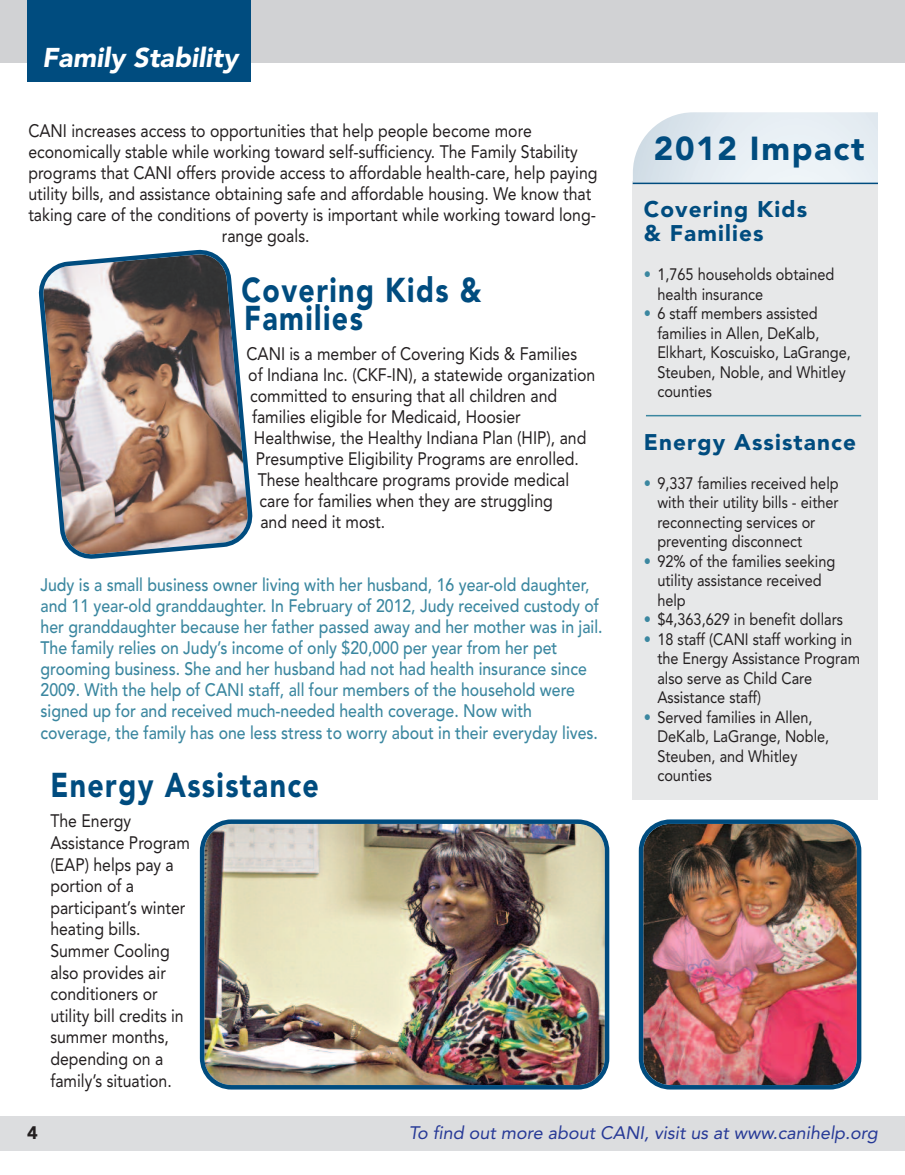
<style>
.page{position:relative;width:905px;height:1175px;background:#fff}
.page>*{position:absolute;margin:0;border:0;box-sizing:border-box;transform-origin:0 0}
.t1{font:900 34.2px/28.5px "Avenir";letter-spacing:.05em;color:#004c7f;scale:.83 1}
.t2{font:900 33px "Avenir";letter-spacing:.05em;color:#004c7f}
.t3{font:italic 900 27px "Avenir";color:#fff}
.t4{font:900 22.5px/24px "Avenir";letter-spacing:.05em;color:#004c7f}
.t5{font:18px/21.6px "Avenir";color:#231f20;scale:.88 1}
.t6{font:500 18px/21px "Avenir";color:#3b87a0;scale:.88 1}
.t7{font:italic 18px "Avenir";color:#263996}
.t8{font:900 18px "Avenir";color:#231f20}
.t9{font:16.5px/19.5px "Avenir";color:#231f20;scale:.88 1}
.s1{color:#3b87a0}
</style>
<div class="page">
<div style="left:0;top:1115px;width:904px;height:35px;background:#dcdddf"></div>
<div style="left:0;top:0;width:904px;height:63px;background:#d1d2d4"></div>
<div style="left:27px;top:0;width:223px;height:81px;background:#004c7f"></div>
<div style="left:632px;top:182px;width:246px;height:618px;background:#e7e8e9"></div>
<hr style="left:632px;top:183px;width:246px;height:1px;background:#004c7f">
<hr style="left:646px;top:415px;width:215px;height:1px;background:#3b87a0">
<img style="left:200px;top:819px;width:409px;height:270px">
<img style="left:638px;top:819px;width:223px;height:270px">
<img style="left:38px;top:249px;width:215px;height:310px">
<h3 class="t3" style="left:42px;top:47px;width:197px">Family Stability</h3>
<p class="t5" style="left:28px;top:121px;width:573px">CANI increases access to opportunities that help people become more</p>
<p class="t5" style="left:28px;top:142px;width:625px">economically stable while working toward self-sufficiency. The Family Stability</p>
<p class="t5" style="left:28px;top:163px;width:648px">programs that CANI offers provide access to affordable health-care, help paying</p>
<p class="t5" style="left:28px;top:184px;width:641px">utility bills, and assistance obtaining safe and affordable housing. We know that</p>
<p class="t5" style="left:28px;top:205px;width:646px">taking care of the conditions of poverty is important while working toward long-</p>
<p class="t5" style="left:222px;top:226px;width:101px">range goals.</p>
<h1 class="t1" style="left:241px;top:278px;width:290px">Covering Kids &amp;<br>Families</h1>
<p class="t5" style="left:246px;top:345px;width:377px">CANI is a member of Covering Kids &amp; Families</p>
<p class="t5" style="left:248px;top:366px;width:396px">of Indiana Inc. (CKF-IN), a statewide organization</p>
<p class="t5" style="left:250px;top:387px;width:350px">committed to ensuring that all children and</p>
<p class="t5" style="left:252px;top:408px;width:307px">families eligible for Medicaid, Hoosier</p>
<p class="t5" style="left:254px;top:429px;width:379px">Healthwise, the Healthy Indiana Plan (HIP), and</p>
<p class="t5" style="left:256px;top:450px;width:369px">Presumptive Eligibility Programs are enrolled.</p>
<p class="t5" style="left:258px;top:471px;width:355px">These healthcare programs provide medical</p>
<p class="t5" style="left:259px;top:492px;width:335px">care for families when they are struggling</p>
<p class="t5" style="left:260px;top:513px;width:143px">and need it most.</p>
<p class="t6" style="left:41px;top:576px;width:640px">Judy is a small business owner living with her husband, 16 year-old daughter, and 11 year-old granddaughter. In February of 2012, Judy received custody of her granddaughter because her father passed away and her mother was in jail.<br>The family relies on Judy’s income of only $20,000 per year from her pet grooming business. She and her husband had not had health insurance since 2009. With the help of CANI staff, all four members of the household were signed up for and received much-needed health coverage. Now with coverage, the family has one less stress to worry about in their everyday lives.</p>
<h1 class="t1" style="left:50px;top:774px;width:325px">Energy Assistance</h1>
<p class="t5" style="left:50px;top:811px;width:160px">The Energy<br>Assistance Program (EAP) helps pay a portion of a participant’s winter heating bills.<br>Summer Cooling also provides air conditioners or utility bill credits in summer months, depending on a family’s situation.</p>
<h2 class="t2" style="left:654px;top:135px;width:212px">2012 Impact</h2>
<p class="t4" style="left:643px;top:199px;width:165px">Covering Kids &amp; Families</p>
<p class="t9" style="left:657px;top:266px;width:203px;text-indent:-14px"><span class="s1">•</span> 1,765 households obtained health insurance</p>
<p class="t9" style="left:657px;top:305px;width:221px;text-indent:-14px"><span class="s1">•</span> 6 staff members assisted families in Allen, DeKalb,<br>Elkhart, Koscuisko, LaGrange,<br>Steuben, Noble, and Whitley counties</p>
<p class="t4" style="left:643px;top:432px;width:213px">Energy Assistance</p>
<p class="t9" style="left:657px;top:475px;width:208px;text-indent:-14px"><span class="s1">•</span> 9,337 families received help with their utility bills - either reconnecting services or preventing disconnect</p>
<p class="t9" style="left:657px;top:553px;width:204px;text-indent:-13px"><span class="s1">•</span> 92% of the families seeking utility assistance received help</p>
<p class="t9" style="left:644px;top:611px;width:228px"><span class="s1">•</span> $4,363,629 in benefit dollars</p>
<p class="t9" style="left:657px;top:631px;width:232px;text-indent:-14px"><span class="s1">•</span> 18 staff (CANI staff working in the Energy Assistance Program also serve as Child Care<br>Assistance staff)</p>
<p class="t9" style="left:657px;top:709px;width:197px;text-indent:-14px"><span class="s1">•</span> Served families in Allen,<br>DeKalb, LaGrange, Noble,<br>Steuben, and Whitley counties</p>
<p class="t8" style="left:27px;top:1125px;width:12px">4</p>
<p class="t7" style="left:409px;top:1125px;width:470px">To find out more about CANI, visit us at www.canihelp.org</p>
</div>
